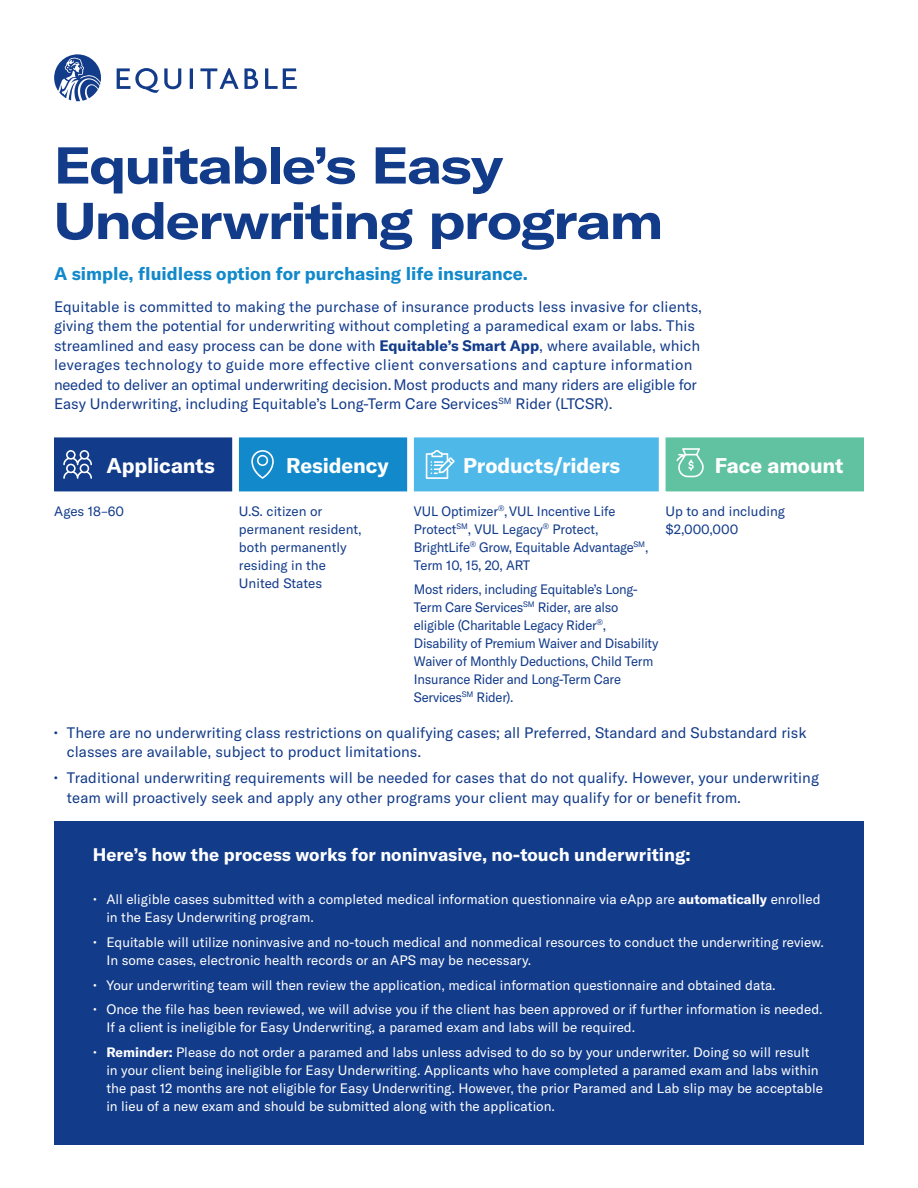
<style>
.page{position:relative;width:918px;height:1188px;background:#fff}
.page>*{position:absolute;margin:0;border:0;box-sizing:border-box;transform-origin:0 0}
.A_Head{font:700 expanded 51px/55.5px "GT America";letter-spacing:-.03em;color:#123b8a}
.B_Head{font:700 21px "GT America";letter-spacing:-.005em;color:#fff}
.Body_Copy{font:700 18px "GT America";color:#fff}
.Body_Copy-2{font:700 18px "GT America";color:#1289cb}
.Body_Copy-3{font:15px/19.5px "GT America";color:#123b8a}
.Body_Copy_Bullets{font:13.5px/18px "GT America";color:#fff}
.Body_Copy-4{font:13.5px/18px "GT America";letter-spacing:-.02em;color:#123b8a}
.Body_Copy-5{font:13.5px/18px "GT America";color:#123b8a}
.s1{font-weight:700}
</style>
<div class="page">
<div style="left:54px;top:821px;width:810px;height:324px;background:#123b8a"></div>
<div style="left:54px;top:437px;width:178px;height:54px;background:#123b8a"></div>
<div style="left:239px;top:437px;width:168px;height:54px;background:#1289cb"></div>
<div style="left:414px;top:437px;width:245px;height:54px;background:#4eb9e9"></div>
<div style="left:666px;top:437px;width:198px;height:54px;background:#60c2a1"></div>
<svg style="left:54px;top:54px;width:243px;height:47px"></svg>
<p class="A_Head" style="left:54px;top:137px;width:611px">Equitable’s Easy<br>Underwriting program</p>
<p class="Body_Copy-2" style="left:54px;top:262px;width:475px">A simple, fluidless option for purchasing life insurance.</p>
<p class="Body_Copy-3" style="left:54px;top:297px;width:650px">Equitable is committed to making the purchase of insurance products less invasive for clients, giving them the potential for underwriting without completing a paramedical exam or labs. This streamlined and easy process can be done with <span class="s1">Equitable’s Smart App</span>, where available, which leverages technology to guide more effective client conversations and capture information needed to deliver an optimal underwriting decision.Most products and many riders are eligible for Easy Underwriting, including Equitable’s Long-Term Care Services<sup>SM</sup> Rider (LTCSR).</p>
<p class="B_Head" style="left:107px;top:452px;width:110px">Applicants</p>
<p class="B_Head" style="left:286px;top:452px;width:104px">Residency</p>
<p class="B_Head" style="left:463px;top:452px;width:159px">Products/riders</p>
<p class="B_Head" style="left:715px;top:452px;width:130px">Face amount</p>
<p class="Body_Copy-4" style="left:54px;top:502px;width:72px">Ages 18–60</p>
<p class="Body_Copy-5" style="left:239px;top:502px;width:124px">U.S. citizen or permanent resident, both permanently residing in the<br>United States</p>
<p class="Body_Copy-4" style="left:414px;top:502px;width:236px">VUL Optimizer<sup>®</sup>,VUL Incentive Life<br>Protect<sup>SM</sup>, VUL Legacy<sup>®</sup> Protect,<br>BrightLife<sup>®</sup> Grow, Equitable Advantage<sup>SM</sup>,<br>Term 10, 15, 20, ART</p>
<p class="Body_Copy-4" style="left:414px;top:580px;width:246px">Most riders, including Equitable’s Long-Term Care Services<sup>SM</sup> Rider, are also eligible (Charitable Legacy Rider<sup>®</sup>, Disability of Premium Waiver and Disability Waiver of Monthly Deductions, Child Term Insurance Rider and Long-Term Care Services<sup>SM</sup> Rider).</p>
<p class="Body_Copy-5" style="left:666px;top:502px;width:121px">Up to and including $2,000,000</p>
<p class="Body_Copy-3" style="left:67px;top:723px;width:741px;text-indent:-14px">• There are no underwriting class restrictions on qualifying cases; all Preferred, Standard and Substandard risk classes are available, subject to product limitations.</p>
<p class="Body_Copy-3" style="left:67px;top:768px;width:754px;text-indent:-14px">• Traditional underwriting requirements will be needed for cases that do not qualify. However, your underwriting team will proactively seek and apply any other programs your client may qualify for or benefit from.</p>
<p class="Body_Copy" style="left:93px;top:843px;width:599px">Here’s how the process works for noninvasive, no-touch underwriting:</p>
<p class="Body_Copy_Bullets" style="left:106px;top:890px;width:716px;text-indent:-14px">• All eligible cases submitted with a completed medical information questionnaire via eApp are <span class="s1">automatically</span> enrolled in the Easy Underwriting program.</p>
<p class="Body_Copy_Bullets" style="left:106px;top:933px;width:719px;text-indent:-14px">• Equitable will utilize noninvasive and no-touch medical and nonmedical resources to conduct the underwriting review.<br>In some cases, electronic health records or an APS may be necessary.</p>
<p class="Body_Copy_Bullets" style="left:93px;top:976px;width:684px">• Your underwriting team will then review the application, medical information questionnaire and obtained data.</p>
<p class="Body_Copy_Bullets" style="left:106px;top:1001px;width:718px;text-indent:-14px">• Once the file has been reviewed, we will advise you if the client has been approved or if further information is needed.<br>If a client is ineligible for Easy Underwriting, a paramed exam and labs will be required.</p>
<p class="Body_Copy_Bullets" style="left:106px;top:1043px;width:718px;text-indent:-14px">• <span class="s1">Reminder:</span> Please do not order a paramed and labs unless advised to do so by your underwriter. Doing so will result in your client being ineligible for Easy Underwriting. Applicants who have completed a paramed exam and labs within the past 12 months are not eligible for Easy Underwriting. However, the prior Paramed and Lab slip may be acceptable in lieu of a new exam and should be submitted along with the application.</p>
</div>
